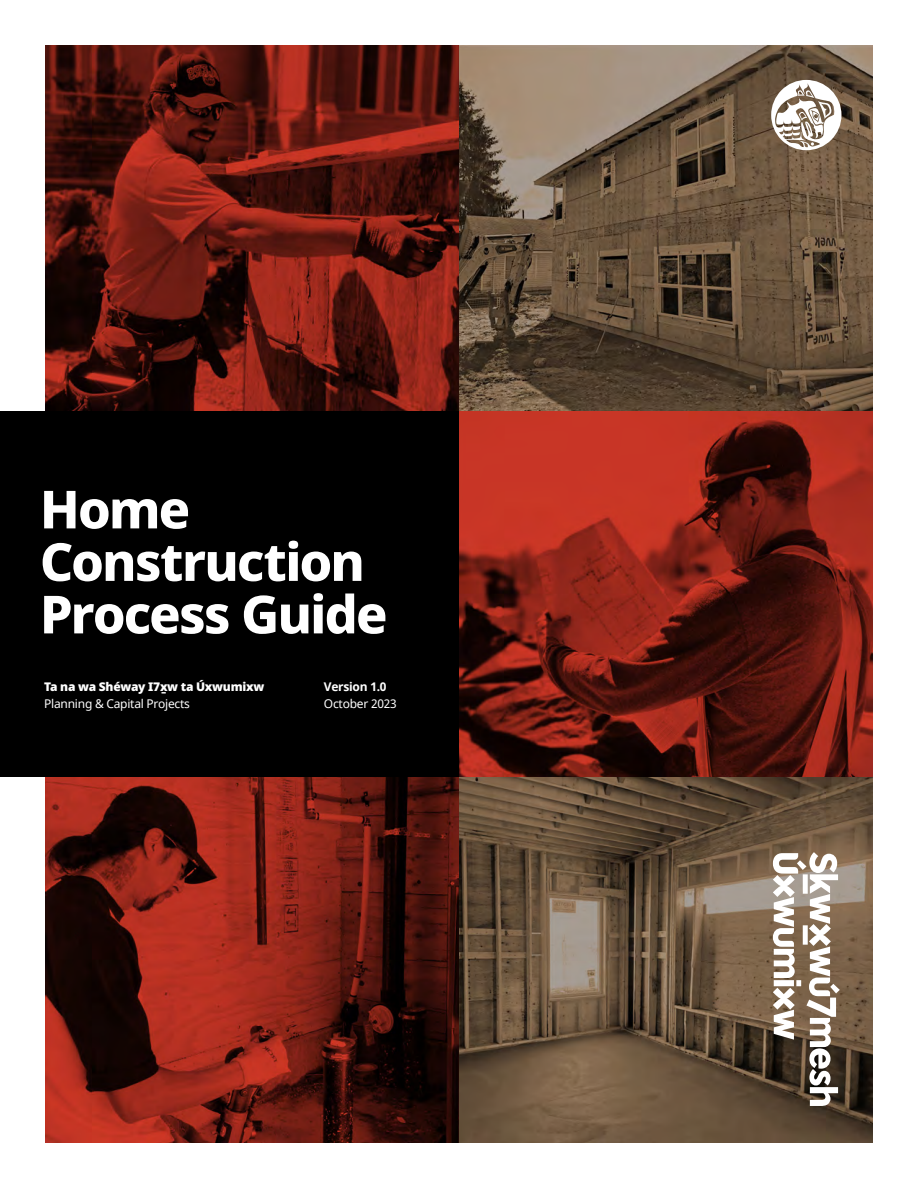
<style>
.page{position:relative;width:918px;height:1188px;background:#fff}
.page>*{position:absolute;margin:0;border:0;box-sizing:border-box;transform-origin:0 0}
.t1{font:800 52.5px/52.5px "Noto Sans";letter-spacing:-.04em;color:#fff}
.t2{font:12px "Noto Sans";letter-spacing:-.02em;color:#fff}
.t3{font:900 12px "Noto Sans";letter-spacing:-.02em;color:#fff}
.t4{font:700 12px "Noto Sans";letter-spacing:-.02em;color:#fff}
</style>
<div class="page">
<img style="left:45px;top:45px;width:414px;height:366px">
<img style="left:459px;top:45px;width:414px;height:1098px">
<svg style="left:771px;top:80px;width:70px;height:70px"></svg>
<div style="left:0;top:411px;width:459px;height:366px;background:#000"></div>
<img style="left:45px;top:777px;width:414px;height:366px">
<svg style="left:773px;top:852px;width:67px;height:254px"></svg>
<h1 class="t1" style="left:40px;top:484px;width:349px">Home<br>Construction<br>Process Guide</h1>
<p class="t3" style="left:44px;top:678px;width:222px">Ta na wa Shéway I7x̱w ta Úxwumixw</p>
<p class="t2" style="left:44px;top:696px;width:147px">Planning &amp; Capital Projects</p>
<p class="t4" style="left:324px;top:678px;width:64px">Version 1.0</p>
<p class="t2" style="left:324px;top:696px;width:74px">October 2023</p>
</div>
